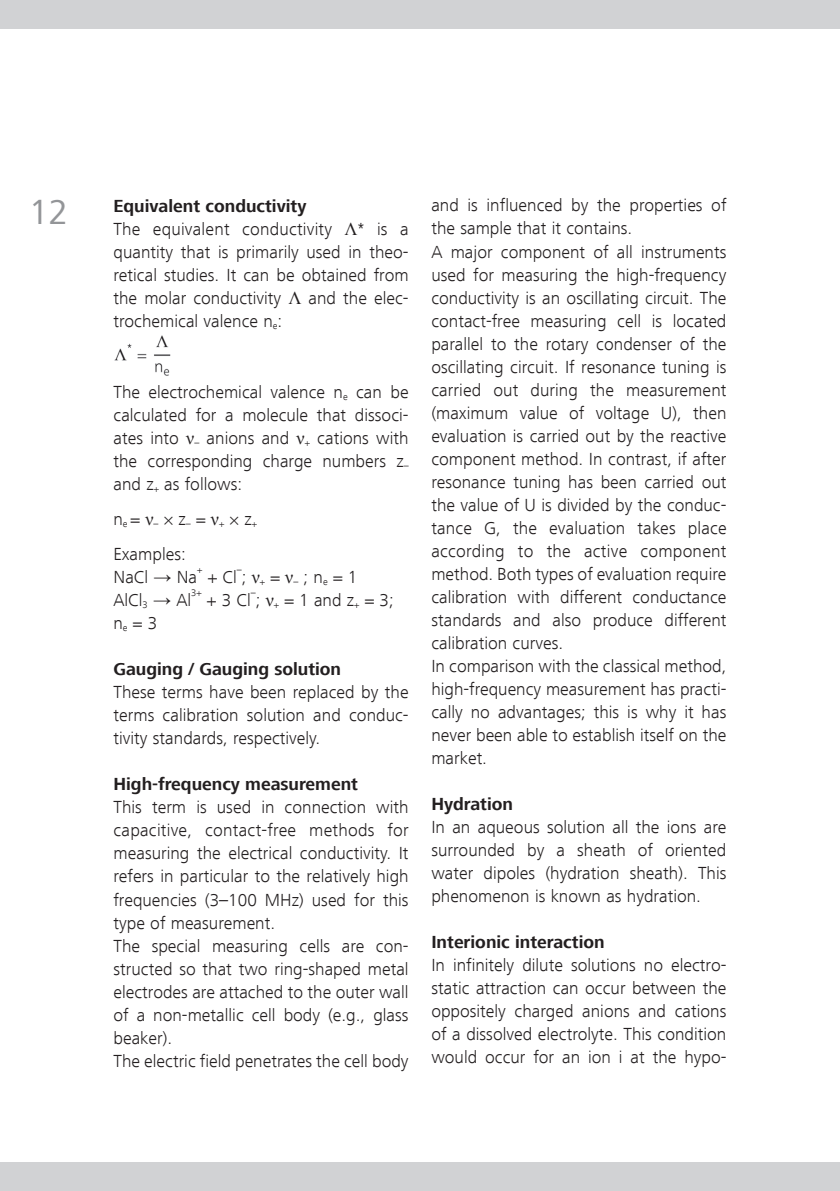
<style>
.page{position:relative;width:840px;height:1191px;background:#fff}
.page>*{position:absolute;margin:0;border:0;box-sizing:border-box;transform-origin:0 0}
.t1{font:36px "Frutiger Next LT";color:#939598}
.t2{font:300 18px/23px "Frutiger Next LT";color:#231f20}
.t3{font:700 18px "Frutiger Next LT";color:#231f20}
.t4{font:300 9.8px "Frutiger Next LT";color:#231f20}
.s1{font-weight:700}
.s2{font-family:"Times New Roman";font-weight:400}
</style>
<div class="page">
<div style="left:0;top:0;width:839px;height:28px;background:#d1d2d4"></div>
<div style="left:0;top:1162px;width:839px;height:29px;background:#d1d2d4"></div>
<img style="left:114px;top:335px;width:57px;height:41px">
<h1 class="t1" style="left:29px;top:192px;width:41px">12</h1>
<p class="t2" style="left:113px;top:194px;width:296px"><span class="s1">Equivalent conductivity<br></span>The equivalent conductivity <span class="s2">Λ</span>* is a quantity that is primarily used in theo&shy;retical studies. It can be obtained from the molar conductivity <span class="s2">Λ</span> and the elec&shy;trochemical valence n<sub>e</sub>:</p>
<p class="t2" style="left:113px;top:380px;width:296px;text-align:justify">The electrochemical valence n<sub>e</sub> can be calculated for a molecule that dissoci&shy;ates into <span class="s2">ν</span><sub>–</sub> anions and <span class="s2">ν</span><sub>+</sub> cations with the corresponding charge numbers z<sub>– </sub>and z<sub>+</sub> as follows:</p>
<p class="t2" style="left:113px;top:501px;width:145px;line-height:35px">n<sub>e</sub> = <span class="s2">ν</span><sub>–</sub> × z<sub>–</sub> = <span class="s2">ν</span><sub>+</sub> × z<sub>+<br></sub>Examples:</p>
<p class="t2" style="left:113px;top:565px;width:85px">NaCl <span class="s2">→</span> Na</p>
<p class="t4" style="left:197px;top:564px;width:7px">+</p>
<p class="t2" style="left:208px;top:565px;width:151px">+ Cl ; <span class="s2">ν</span><sub>+</sub> = <span class="s2">ν</span><sub>–</sub> ; n<sub>e</sub> = 1</p>
<p class="t4" style="left:237px;top:564px;width:6px">–</p>
<p class="t4" style="left:191px;top:587px;width:12px">3+</p>
<p class="t4" style="left:251px;top:587px;width:6px">–</p>
<p class="t2" style="left:113px;top:588px;width:79px">AlCl<sub>3</sub> <span class="s2">→</span> Al</p>
<p class="t2" style="left:207px;top:588px;width:188px">+ 3 Cl ; <span class="s2">ν</span><sub>+</sub> = 1 and z<sub>+</sub> = 3;</p>
<p class="t2" style="left:113px;top:611px;width:45px">n<sub>e</sub> = 3</p>
<p class="t3" style="left:113px;top:658px;width:229px">Gauging / Gauging solution</p>
<p class="t2" style="left:113px;top:680px;width:296px;text-align:justify">These terms have been replaced by the terms calibration solution and conduc&shy;tivity standards, respectively.</p>
<p class="t3" style="left:113px;top:773px;width:246px">High-frequency measurement</p>
<p class="t2" style="left:113px;top:795px;width:296px">This term is used in connection with capacitive, contact-free methods for measuring the electrical conductivity. It refers in particular to the relatively high frequencies (3–100 MHz) used for this type of measurement.<br>The special measuring cells are con&shy;structed so that two ring-shaped metal electrodes are attached to the outer wall of a non-metallic cell body (e.g., glass beaker).<br>The electric field penetrates the cell body</p>
<p class="t2" style="left:431px;top:194px;width:296px">and is influenced by the properties of the sample that it contains.<br>A major component of all instruments used for measuring the high-frequency conductivity is an oscillating circuit. The contact-free measuring cell is located parallel to the rotary condenser of the oscillating circuit. If resonance tuning is carried out during the measurement (maximum value of voltage U), then evaluation is carried out by the reactive component method. In contrast, if after resonance tuning has been carried out the value of U is divided by the conduc&shy;tance G, the evaluation takes place according to the active component method. Both types of evaluation require calibration with different conductance standards and also produce different calibration curves.<br>In comparison with the classical method, high-frequency measurement has practi&shy;cally no advantages; this is why it has never been able to establish itself on the market.</p>
<p class="t3" style="left:431px;top:793px;width:83px">Hydration</p>
<p class="t2" style="left:431px;top:815px;width:296px;text-align:justify">In an aqueous solution all the ions are surrounded by a sheath of oriented water dipoles (hydration sheath). This phenomenon is known as hydration.</p>
<p class="t3" style="left:431px;top:931px;width:175px">Interionic interaction</p>
<p class="t2" style="left:431px;top:953px;width:296px;text-align:justify">In infinitely dilute solutions no electro&shy;static attraction can occur between the oppositely charged anions and cations of a dissolved electrolyte. This condition would occur for an ion i at the hypo-</p>
</div>
